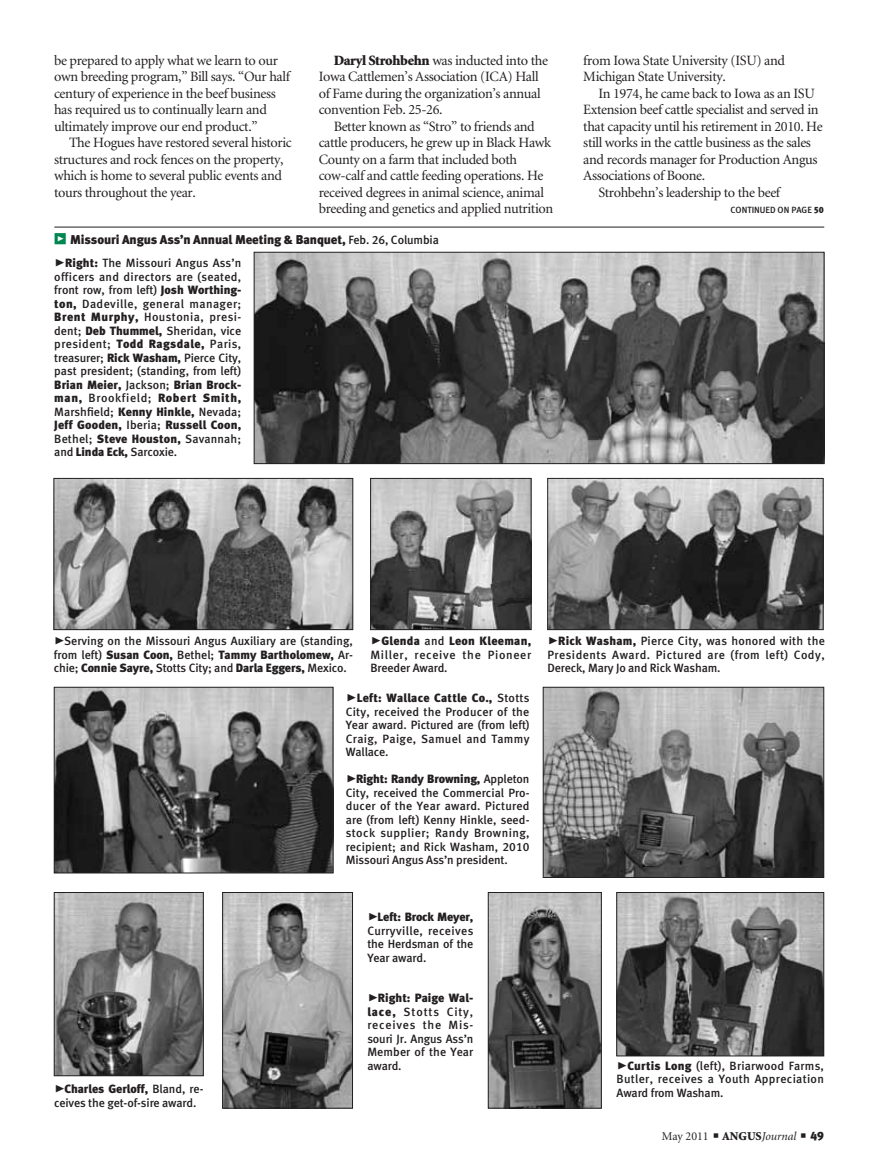
<style>
.page{position:relative;width:878px;height:1168px;background:#fff}
.page>*{position:absolute;margin:0;border:0;box-sizing:border-box;transform-origin:0 0}
.body_text{font:14.25px/16.5px "Minion";letter-spacing:-.025em;color:#231f20}
.cutlines{font:12.75px "Meta Black LF";letter-spacing:-.01em;color:#231f20}
.cutlines-2{font:12px/13.5px "Meta Medium LF";color:#231f20;text-align:justify}
.t1{font:12px "Minion";color:#231f20}
.t2{font:9px "Meta Medium LF";color:#231f20}
.s1{font-weight:900}
.s2{font-family:"Meta Black Caps Expert";font-size:15px;color:#008751}
.s3{font-family:"Meta Medium LF";font-size:12px}
.s4{font-family:"Meta Black Caps Expert";font-size:21px}
.s5{font-family:"Meta Black LF"}
.s6{font-style:italic}
</style>
<div class="page">
<img style="left:256px;top:254px;width:566px;height:208px">
<div style="left:254px;top:252px;width:570px;height:212px;border:1px solid #231f20"></div>
<img style="left:56px;top:480px;width:295px;height:148px">
<div style="left:54px;top:478px;width:299px;height:152px;border:1px solid #231f20"></div>
<img style="left:56px;top:689px;width:275px;height:182px">
<div style="left:54px;top:687px;width:279px;height:186px;border:1px solid #231f20"></div>
<img style="left:490px;top:894px;width:109px;height:212px">
<div style="left:488px;top:892px;width:113px;height:216px;border:1px solid #231f20"></div>
<img style="left:224px;top:894px;width:126px;height:212px">
<div style="left:222px;top:892px;width:130px;height:216px;border:1px solid #231f20"></div>
<img style="left:372px;top:480px;width:157px;height:148px">
<div style="left:370px;top:478px;width:161px;height:152px;border:1px solid #231f20"></div>
<img style="left:545px;top:689px;width:277px;height:187px">
<div style="left:543px;top:687px;width:281px;height:191px;border:1px solid #231f20"></div>
<img style="left:549px;top:480px;width:272px;height:148px">
<div style="left:547px;top:478px;width:276px;height:152px;border:1px solid #231f20"></div>
<img style="left:56px;top:894px;width:145px;height:180px">
<div style="left:54px;top:892px;width:149px;height:184px;border:1px solid #231f20"></div>
<img style="left:618px;top:894px;width:204px;height:160px">
<div style="left:616px;top:892px;width:208px;height:164px;border:1px solid #231f20"></div>
<hr style="left:54px;top:227px;width:770px;height:1px;background:#231f20">
<p class="body_text" style="left:54px;top:52px;width:237px">be prepared to apply what we learn to our own breeding program,” Bill says. “Our half century of experience in the beef business has required us to continually learn and ultimately improve our end product.”</p>
<p class="body_text" style="left:54px;top:135px;width:239px;text-indent:15px">The Hogues have restored several historic structures and rock fences on the property, which is home to several public events and tours throughout the year.</p>
<p class="body_text" style="left:318px;top:52px;width:231px;text-indent:15px"><span class="s1">Daryl Strohbehn</span> was inducted into the Iowa Cattlemen’s Association (ICA) Hall of Fame during the organization’s annual convention Feb. 25-26.</p>
<p class="body_text" style="left:318px;top:118px;width:236px;text-indent:15px">Better known as “Stro” to friends and cattle producers, he grew up in Black Hawk County on a farm that included both cow-calf and cattle feeding operations. He received degrees in animal science, animal breeding and genetics and applied nutrition</p>
<p class="cutlines" style="left:54px;top:232px;width:386px"><span class="s2">z</span> Missouri Angus Ass’n Annual Meeting &amp; Banquet, <span class="s3">Feb. 26, Columbia</span></p>
<p class="cutlines-2" style="left:54px;top:256px;width:188px"><span class="s4">@</span><span class="s5">Right:</span> The Missouri Angus Ass’n officers and directors are (seated, front row, from left) <span class="s5">Josh Worthing&shy;ton,</span> Dadeville, general manager; <span class="s5">Brent Murphy,</span> Houstonia, presi&shy;dent; <span class="s5">Deb Thummel,</span> Sheridan, vice president; <span class="s5">Todd Ragsdale,</span> Paris, treasurer; <span class="s5">Rick Washam,</span> Pierce City, past president; (standing, from left)<br><span class="s5">Brian Meier,</span> Jackson; <span class="s5">Brian Brock&shy;man,</span> Brookfield; <span class="s5">Robert Smith, </span>Marshfield; <span class="s5">Kenny Hinkle,</span> Nevada; <span class="s5">Jeff Gooden,</span> Iberia; <span class="s5">Russell Coon, </span>Bethel; <span class="s5">Steve Houston,</span> Savannah; and <span class="s5">Linda Eck,</span> Sarcoxie.</p>
<p class="body_text" style="left:583px;top:52px;width:203px">from Iowa State University (ISU) and<br>Michigan State University.</p>
<p class="body_text" style="left:583px;top:85px;width:241px;text-indent:15px">In 1974, he came back to Iowa as an ISU Extension beef cattle specialist and served in that capacity until his retirement in 2010. He still works in the cattle business as the sales and records manager for Production Angus Associations of Boone.</p>
<p class="body_text" style="left:598px;top:184px;width:183px">Strohbehn’s leadership to the beef</p>
<p class="t2" style="left:730px;top:205px;width:95px">CONTINUED ON PAGE <span class="s5">50</span></p>
<p class="cutlines-2" style="left:54px;top:634px;width:301px"><span class="s4">@</span>Serving on the Missouri Angus Auxiliary are (standing, from left) <span class="s5">Susan Coon,</span> Bethel; <span class="s5">Tammy Bartholomew,</span> Ar&shy;chie; <span class="s5">Connie Sayre,</span> Stotts City; and <span class="s5">Darla Eggers,</span> Mexico.</p>
<p class="cutlines-2" style="left:370px;top:634px;width:162px"><span class="s4">@</span><span class="s5">Glenda</span> and <span class="s5">Leon Kleeman, </span>Miller, receive the Pioneer Breeder Award.</p>
<p class="cutlines-2" style="left:346px;top:691px;width:185px"><span class="s4">@</span><span class="s5">Left: Wallace Cattle Co.,</span> Stotts City, received the Producer of the Year award. Pictured are (from left)<br>Craig, Paige, Samuel and Tammy Wallace.</p>
<p class="cutlines-2" style="left:346px;top:772px;width:185px"><span class="s4">@</span><span class="s5">Right: Randy Browning,</span> Appleton City, received the Commercial Pro&shy;ducer of the Year award. Pictured are (from left) Kenny Hinkle, seed&shy;stock supplier; Randy Browning, recipient; and Rick Washam, 2010<br>Missouri Angus Ass’n president.</p>
<p class="cutlines-2" style="left:547px;top:634px;width:279px"><span class="s4">@</span><span class="s5">Rick Washam,</span> Pierce City, was honored with the Presidents Award. Pictured are (from left) Cody, Dereck, Mary Jo and Rick Washam.</p>
<p class="cutlines-2" style="left:54px;top:1082px;width:151px"><span class="s4">@</span><span class="s5">Charles Gerloff,</span> Bland, re&shy;ceives the get-of-sire award.</p>
<p class="cutlines-2" style="left:367px;top:910px;width:107px"><span class="s4">@</span><span class="s5">Left: Brock Meyer, </span>Curryville, receives the Herdsman of the Year award.</p>
<p class="cutlines-2" style="left:367px;top:991px;width:107px"><span class="s4">@</span><span class="s5">Right: Paige Wal&shy;lace,</span> Stotts City, receives the Mis&shy;souri Jr. Angus Ass’n Member of the Year award.</p>
<p class="cutlines-2" style="left:616px;top:1059px;width:209px"><span class="s4">@</span><span class="s5">Curtis Long</span> (left), Briarwood Farms, Butler, receives a Youth Appreciation Award from Washam.</p>
<p class="t1" style="left:662px;top:1130px;width:163px">May 2011 ■ <span class="s1">ANGUS</span><span class="s6">Journal</span> ■ <span class="s5">49</span></p>
</div>
